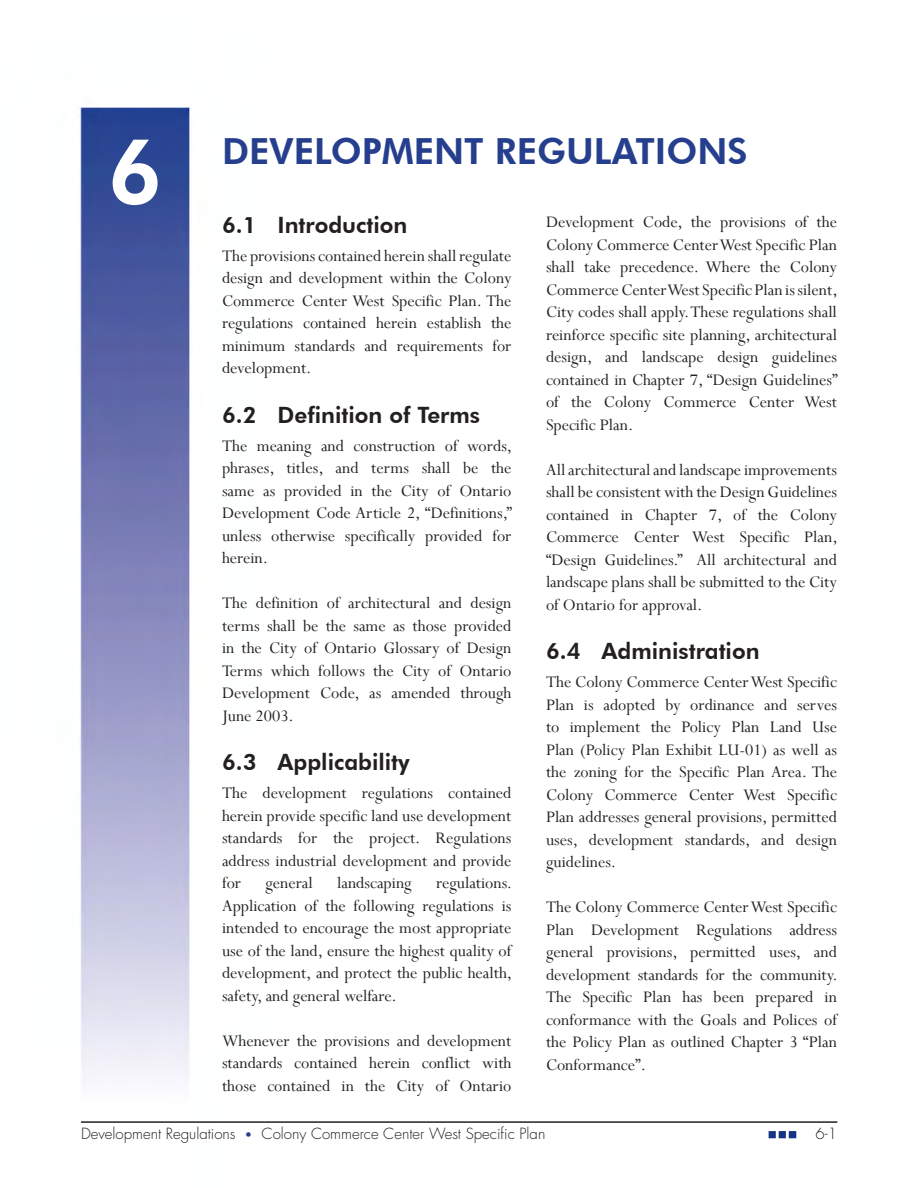
<style>
.page{position:relative;width:918px;height:1188px;background:#fff}
.page>*{position:absolute;margin:0;border:0;box-sizing:border-box;transform-origin:0 0}
.t1{font:800 90px "Futura BT";color:#fff}
.t2{font:800 36px "Futura BT";color:#253f8e}
.t3{font:800 22.5px "Futura BT";color:#231f20}
.t4{font:18px/22.5px "Perpetua";color:#231f20;text-align:justify}
.t5{font:300 15px "Futura";color:#231f20}
.s1{font-size:12px;color:#253f8e}
</style>
<div class="page">
<img style="left:79px;top:106px;width:759px;height:1033px">
<h1 class="t1" style="left:107px;top:117px;width:57px">6</h1>
<h2 class="t2" style="left:222px;top:129px;width:527px">Development REGULATIONS</h2>
<p class="t3" style="left:222px;top:211px;width:187px">6.1 Introduction</p>
<p class="t4" style="left:222px;top:244px;width:291px">The provisions contained herein shall regulate design and development within the Colony Commerce Center West Specific Plan. The regulations contained herein establish the minimum standards and requirements for development.</p>
<p class="t3" style="left:222px;top:401px;width:260px">6.2 Definition of Terms</p>
<p class="t4" style="left:222px;top:434px;width:292px">The meaning and construction of words, phrases, titles, and terms shall be the same as provided in the City of Ontario Development Code Article 2, “Definitions,” unless otherwise specifically provided for herein.</p>
<p class="t4" style="left:222px;top:592px;width:291px">The definition of architectural and design terms shall be the same as those provided in the City of Ontario Glossary of Design Terms which follows the City of Ontario Development Code, as amended through June 2003.</p>
<p class="t3" style="left:222px;top:749px;width:189px">6.3 Applicability</p>
<p class="t4" style="left:222px;top:782px;width:291px">The development regulations contained herein provide specific land use development standards for the project. Regulations address industrial development and provide for</p>
<p class="t4" style="left:222px;top:872px;width:292px;text-indent:214px">regulations.<br>Application of the following regulations is intended to encourage the most appropriate use of the land, ensure the highest quality of development, and protect the public health, safety, and general welfare.</p>
<p class="t4" style="left:222px;top:1029px;width:291px">Whenever the provisions and development standards contained herein conflict with those contained in the City of Ontario</p>
<p class="t4" style="left:265px;top:872px;width:49px">general</p>
<p class="t4" style="left:337px;top:872px;width:76px">landscaping</p>
<p class="t4" style="left:546px;top:211px;width:293px">Development Code, the provisions of the Colony Commerce Center West Specific Plan shall take precedence. Where the Colony Commerce Center West Specific Plan is silent, City codes shall apply. These regulations shall reinforce specific site planning, architectural design, and landscape design guidelines contained in Chapter 7, “Design Guidelines” of the Colony Commerce Center West Specific Plan.</p>
<p class="t4" style="left:546px;top:458px;width:293px">All architectural and landscape improvements shall be consistent with the Design Guidelines contained in Chapter 7, of the Colony Commerce Center West Specific Plan, “Design Guidelines.” All architectural and landscape plans shall be submitted to the City of Ontario for approval.</p>
<p class="t3" style="left:546px;top:638px;width:215px">6.4 Administration</p>
<p class="t4" style="left:546px;top:670px;width:293px">The Colony Commerce Center West Specific Plan is adopted by ordinance and serves to implement the Policy Plan Land Use Plan (Policy Plan Exhibit LU-01) as well as the zoning for the Specific Plan Area. The Colony Commerce Center West Specific Plan addresses general provisions, permitted uses, development standards, and design guidelines.</p>
<p class="t4" style="left:546px;top:895px;width:293px">The Colony Commerce Center West Specific Plan Development Regulations address general provisions, permitted uses, and development standards for the community.<br>The Specific Plan has been prepared in conformance with the Goals and Polices of the Policy Plan as outlined Chapter 3 “Plan Conformance”.</p>
<p class="t5" style="left:81px;top:1125px;width:466px">Development Regulations <span class="s1">•</span> Colony Commerce Center West Specific Plan</p>
<p class="t5" style="left:816px;top:1125px;width:23px">6-1</p>
</div>
